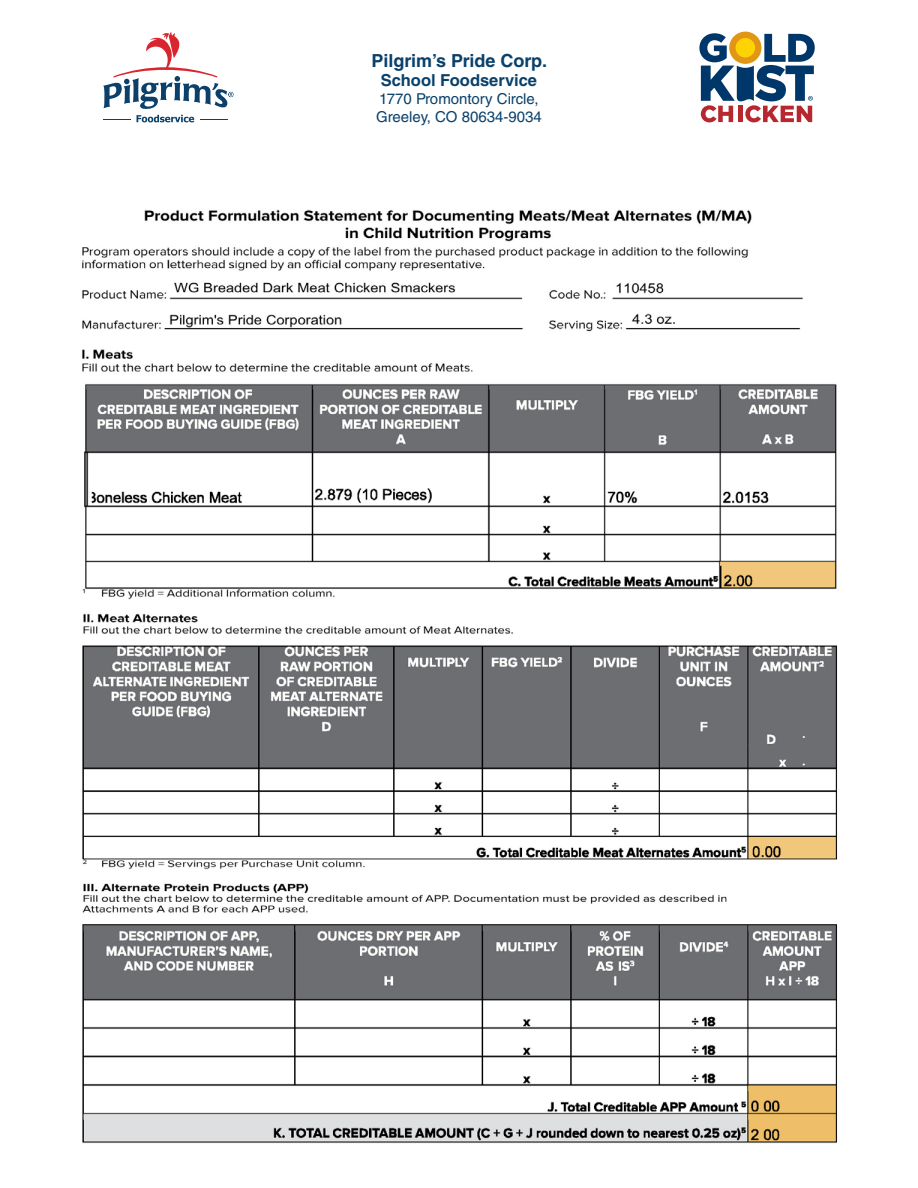
<style>
.page{position:relative;width:918px;height:1188px;background:#fff}
.page>*{position:absolute;margin:0;border:0;box-sizing:border-box;transform-origin:0 0}
.t1{font:700 18px "Helvetica LT Std";color:#0a416b}
.t2{font:700 16.5px "Helvetica LT Std";color:#0a416b}
.t3{font:15px/18px "Helvetica LT Std";color:#0a416b}
</style>
<div class="page">
<svg style="left:137px;top:115px;width:57px;height:7px"></svg>
<svg style="left:200px;top:119px;width:27px;height:1px"></svg>
<svg style="left:103px;top:32px;width:131px;height:77px"></svg>
<svg style="left:103px;top:119px;width:28px;height:1px"></svg>
<div style="left:729px;top:32px;width:32px;height:32px;background:#e29616;border-radius:50%"></div>
<svg style="left:699px;top:33px;width:116px;height:89px"></svg>
<img style="left:82px;top:209px;width:756px;height:934px">
<p class="t1" style="left:371px;top:50px;width:177px">Pilgrim’s Pride Corp.</p>
<p class="t2" style="left:381px;top:71px;width:158px">School Foodservice</p>
<p class="t3" style="left:376px;top:90px;width:167px">1770 Promontory Circle,<br>Greeley, CO 80634-9034</p>
</div>
